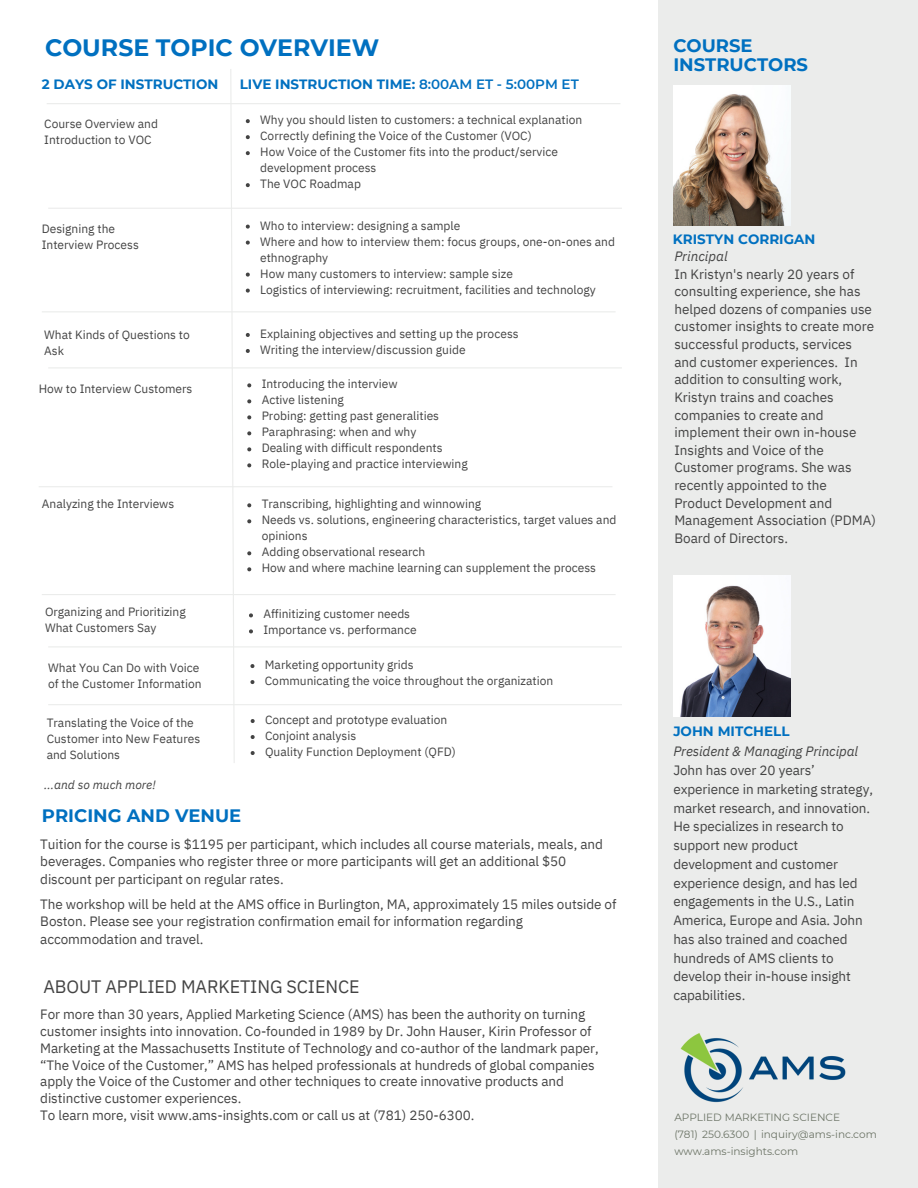
<style>
.page{position:relative;width:918px;height:1188px;background:#fff}
.page>*{position:absolute;margin:0;border:0;box-sizing:border-box;transform-origin:0 0}
.t1{font:700 23.7px "Montserrat";color:#0070c0}
.t2{font:700 18px/19.2px "Montserrat";color:#0070c0}
.t3{font:18px "IBM Plex Sans";letter-spacing:-.005em;color:#444}
.t4{font:13.5px/17.7px "IBM Plex Sans";letter-spacing:-.005em;color:#444}
.t5{font:700 13.5px "Montserrat";color:#0070c0}
.t6{font:italic 13.5px "IBM Plex Sans";letter-spacing:-.005em;color:#444}
.t7{font:12px/16px "IBM Plex Sans";color:#444}
.t8{font:italic 12px "IBM Plex Sans";color:#444}
.t9{font:10.5px/16.8px "Montserrat";color:#6b7365}
.s1{font-weight:600}
</style>
<div class="page">
<div style="left:658px;top:0;width:260px;height:1188px;background:#ebeceb"></div>
<img style="left:673px;top:85px;width:117px;height:141px">
<img style="left:674px;top:576px;width:116px;height:140px">
<svg style="left:230px;top:69px;width:5px;height:694px"></svg>
<hr style="left:47px;top:103px;width:573px;height:1px;background:#ebeceb">
<hr style="left:48px;top:208px;width:574px;height:1px;background:#ebeceb">
<hr style="left:42px;top:311px;width:574px;height:1px;background:#ebeceb">
<hr style="left:48px;top:367px;width:574px;height:1px;background:#ebeceb">
<hr style="left:39px;top:486px;width:573px;height:1px;background:#ebeceb">
<svg style="left:247px;top:503px;width:4px;height:4px"></svg>
<svg style="left:247px;top:519px;width:4px;height:4px"></svg>
<svg style="left:247px;top:551px;width:4px;height:4px"></svg>
<svg style="left:247px;top:567px;width:4px;height:4px"></svg>
<hr style="left:42px;top:594px;width:574px;height:1px;background:#ebeceb">
<hr style="left:48px;top:646px;width:574px;height:1px;background:#ebeceb">
<hr style="left:48px;top:704px;width:574px;height:1px;background:#ebeceb">
<img style="left:680px;top:1033px;width:166px;height:70px">
<svg style="left:246px;top:119px;width:4px;height:4px"></svg>
<svg style="left:246px;top:135px;width:4px;height:4px"></svg>
<svg style="left:246px;top:151px;width:4px;height:4px"></svg>
<svg style="left:246px;top:183px;width:4px;height:4px"></svg>
<svg style="left:246px;top:225px;width:4px;height:4px"></svg>
<svg style="left:246px;top:241px;width:4px;height:4px"></svg>
<svg style="left:246px;top:273px;width:4px;height:4px"></svg>
<svg style="left:246px;top:289px;width:4px;height:4px"></svg>
<svg style="left:246px;top:333px;width:4px;height:4px"></svg>
<svg style="left:246px;top:349px;width:4px;height:4px"></svg>
<svg style="left:247px;top:383px;width:4px;height:4px"></svg>
<svg style="left:247px;top:399px;width:4px;height:4px"></svg>
<svg style="left:247px;top:415px;width:4px;height:4px"></svg>
<svg style="left:247px;top:431px;width:4px;height:4px"></svg>
<svg style="left:247px;top:447px;width:4px;height:4px"></svg>
<svg style="left:247px;top:463px;width:4px;height:4px"></svg>
<svg style="left:249px;top:613px;width:4px;height:4px"></svg>
<svg style="left:249px;top:629px;width:4px;height:4px"></svg>
<svg style="left:250px;top:664px;width:4px;height:4px"></svg>
<svg style="left:250px;top:680px;width:4px;height:4px"></svg>
<svg style="left:251px;top:719px;width:4px;height:4px"></svg>
<svg style="left:251px;top:735px;width:4px;height:4px"></svg>
<svg style="left:251px;top:751px;width:4px;height:4px"></svg>
<h1 class="t1" style="left:45px;top:33px;width:336px">COURSE TOPIC OVERVIEW</h1>
<h2 class="t2" style="left:673px;top:36px;width:136px">COURSE<br>INSTRUCTORS</h2>
<p class="t5" style="left:42px;top:76px;width:178px">2 DAYS OF INSTRUCTION</p>
<p class="t5" style="left:240px;top:76px;width:341px">LIVE INSTRUCTION TIME: <span class="s1">8:00AM ET - 5:00PM ET</span></p>
<p class="t7" style="left:44px;top:115px;width:115px">Course Overview and<br>Introduction to VOC</p>
<p class="t7" style="left:260px;top:112px;width:324px">Why you should listen to customers: a technical explanation Correctly defining the Voice of the Customer (VOC)<br>How Voice of the Customer fits into the product/service development process<br>The VOC Roadmap</p>
<p class="t7" style="left:42px;top:220px;width:99px">Designing the<br>Interview Process</p>
<p class="t7" style="left:260px;top:217px;width:356px">Who to interview: designing a sample<br>Where and how to interview them: focus groups, one-on-ones and ethnography<br>How many customers to interview: sample size<br>Logistics of interviewing: recruitment, facilities and technology</p>
<p class="t7" style="left:44px;top:326px;width:147px">What Kinds of Questions to<br>Ask</p>
<p class="t7" style="left:260px;top:325px;width:260px">Explaining objectives and setting up the process<br>Writing the interview/discussion guide</p>
<p class="t7" style="left:39px;top:380px;width:155px">How to Interview Customers</p>
<p class="t7" style="left:262px;top:376px;width:208px">Introducing the interview<br>Active listening<br>Probing: getting past generalities<br>Paraphrasing: when and why<br>Dealing with difficult respondents<br>Role-playing and practice interviewing</p>
<p class="t7" style="left:42px;top:496px;width:134px">Analyzing the Interviews</p>
<p class="t7" style="left:262px;top:496px;width:356px">Transcribing, highlighting and winnowing<br>Needs vs. solutions, engineering characteristics, target values and opinions<br>Adding observational research<br>How and where machine learning can supplement the process</p>
<p class="t7" style="left:45px;top:604px;width:142px">Organizing and Prioritizing<br>What Customers Say</p>
<p class="t7" style="left:263px;top:606px;width:155px">Affinitizing customer needs<br>Importance vs. performance</p>
<p class="t7" style="left:48px;top:660px;width:155px">What You Can Do with Voice of the Customer Information</p>
<p class="t7" style="left:265px;top:657px;width:290px">Marketing opportunity grids<br>Communicating the voice throughout the organization</p>
<p class="t7" style="left:47px;top:715px;width:155px">Translating the Voice of the<br>Customer into New Features and Solutions</p>
<p class="t7" style="left:265px;top:712px;width:192px">Concept and prototype evaluation<br>Conjoint analysis<br>Quality Function Deployment (QFD)</p>
<p class="t8" style="left:44px;top:776px;width:113px">...and so much more!</p>
<h2 class="t2" style="left:42px;top:806px;width:201px">PRICING AND VENUE</h2>
<p class="t4" style="left:40px;top:835px;width:564px">Tuition for the course is $1195 per participant, which includes all course materials, meals, and beverages. Companies who register three or more participants will get an additional $50 discount per participant on regular rates.</p>
<p class="t4" style="left:40px;top:895px;width:578px">The workshop will be held at the AMS office in Burlington, MA, approximately 15 miles outside of<br>Boston. Please see your registration confirmation email for information regarding accommodation and travel.</p>
<h2 class="t3" style="left:43px;top:975px;width:318px">ABOUT APPLIED MARKETING SCIENCE</h2>
<p class="t4" style="left:40px;top:1005px;width:560px;line-height:16.8px">For more than 30 years, Applied Marketing Science (AMS) has been the authority on turning customer insights into innovation. Co-founded in 1989 by Dr. John Hauser, Kirin Professor of Marketing at the Massachusetts Institute of Technology and co-author of the landmark paper, “The Voice of the Customer,” AMS has helped professionals at hundreds of global companies apply the Voice of the Customer and other techniques to create innovative products and distinctive customer experiences.<br>To learn more, visit www.ams-insights.com or call us at (781) 250-6300.</p>
<p class="t5" style="left:673px;top:231px;width:144px">KRISTYN CORRIGAN</p>
<p class="t6" style="left:674px;top:247px;width:55px">Principal</p>
<p class="t4" style="left:674px;top:265px;width:203px">In Kristyn's nearly 20 years of consulting experience, she has helped dozens of companies use customer insights to create more successful products, services and customer experiences. In addition to consulting work,<br>Kristyn trains and coaches companies to create and implement their own in-house<br>Insights and Voice of the<br>Customer programs. She was recently appointed to the<br>Product Development and<br>Management Association (PDMA)<br>Board of Directors.</p>
<p class="t5" style="left:673px;top:723px;width:118px">JOHN MITCHELL</p>
<p class="t6" style="left:673px;top:742px;width:186px">President &amp; Managing Principal</p>
<p class="t4" style="left:673px;top:761px;width:201px;line-height:18.8px">John has over 20 years’ experience in marketing strategy, market research, and innovation.<br>He specializes in research to support new product development and customer experience design, and has led engagements in the U.S., Latin<br>America, Europe and Asia. John has also trained and coached hundreds of AMS clients to develop their in-house insight capabilities.</p>
<p class="t9" style="left:674px;top:1109px;width:204px">APPLIED MARKETING SCIENCE<br>(781) 250.6300 | inquiry@ams-inc.com www.ams-insights.com</p>
</div>
